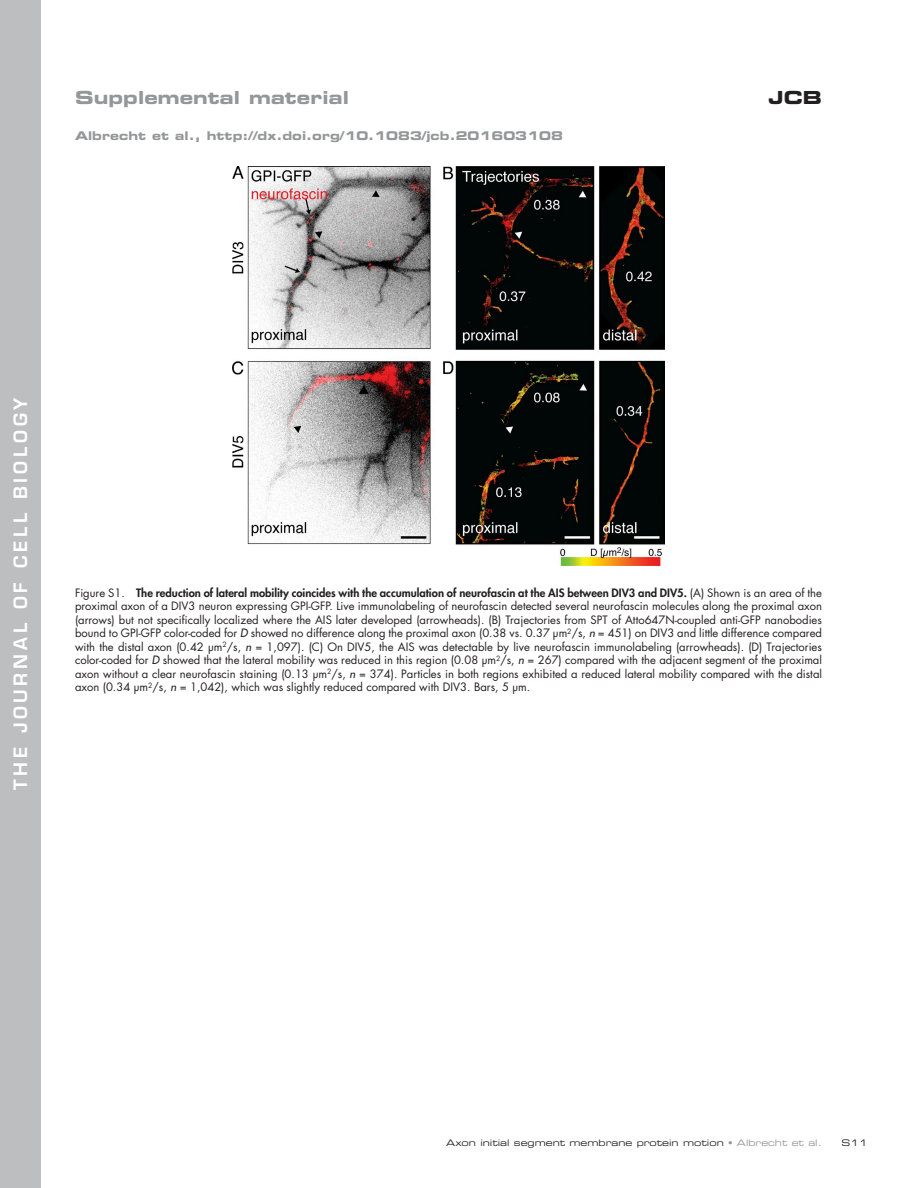
<style>
.page{position:relative;width:918px;height:1188px;background:#fff}
.page>*{position:absolute;margin:0;border:0;box-sizing:border-box;transform-origin:0 0}
.t1{font:600 18px "Eurostile LT Std";letter-spacing:.205em;color:#fff}
.t2{font:18px "Eurostile LT Std Bold Ex 2";letter-spacing:.005em;color:#949698}
.t3{font:18px "Eurostile LT Std Bold Ex 2";color:#231f20}
.t4{font:12px "Eurostile LT Std Bold Ex 2";letter-spacing:.005em;color:#949698}
.t5{font:11.25px/13.5px "Futura Std";color:#231f20;text-align:justify}
.t6{font:9px "Eurostile LT Std Ex 2";color:#231f20}
.s1{font-weight:800}
.s2{font-weight:500;font-style:italic}
.s3{color:#949698}
</style>
<div class="page">
<div style="left:0;top:0;width:40px;height:1188px;background:#bcbec0"></div>
<img style="left:232px;top:166px;width:432px;height:399px">
<h1 class="t2" style="left:75px;top:85px;width:275px">Supplemental material</h1>
<p class="t4" style="left:75px;top:127px;width:489px">Albrecht et al., http://dx.doi.org/10.1083/jcb.201603108</p>
<h1 class="t3" style="left:769px;top:84px;width:55px">JCB</h1>
<h1 class="t1" style="left:9px;top:790px;width:395px;rotate:-90deg">THE JOURNAL OF CELL BIOLOGY</h1>
<p class="t5" style="left:75px;top:586px;width:749px">Figure S1. <span class="s1">The reduction of lateral mobility coincides with the accumulation of neurofascin at the AIS between DIV3 and DIV5.</span> (A) Shown is an area of the proximal axon of a DIV3 neuron expressing GPI-GFP. Live immunolabeling of neurofascin detected several neurofascin molecules along the proximal axon (arrows) but not specifically localized where the AIS later developed (arrowheads). (B) Trajectories from SPT of Atto647N-coupled anti-GFP nanobodies bound to GPI-GFP color-coded for <span class="s2">D</span> showed no difference along the proximal axon (0.38 vs. 0.37 µm<sup>2</sup>/s, <span class="s2">n</span> = 451) on DIV3 and little difference compared with the distal axon (0.42 µm<sup>2</sup>/s, <span class="s2">n</span> = 1,097). (C) On DIV5, the AIS was detectable by live neurofascin immunolabeling (arrowheads). (D) Trajectories color-coded for <span class="s2">D</span> showed that the lateral mobility was reduced in this region (0.08 µm<sup>2</sup>/s, <span class="s2">n</span> = 267) compared with the adjacent segment of the proximal axon without a clear neurofascin staining (0.13 µm<sup>2</sup>/s, <span class="s2">n</span> = 374). Particles in both regions exhibited a reduced lateral mobility compared with the distal axon (0.34 µm<sup>2</sup>/s, <span class="s2">n</span> = 1,042), which was slightly reduced compared with DIV3. Bars, 5 µm.</p>
<p class="t6" style="left:446px;top:1136px;width:377px">Axon initial segment membrane protein motion <span class="s3">• Albrecht et al.</span></p>
<p class="t6" style="left:842px;top:1136px;width:28px">S11</p>
</div>
